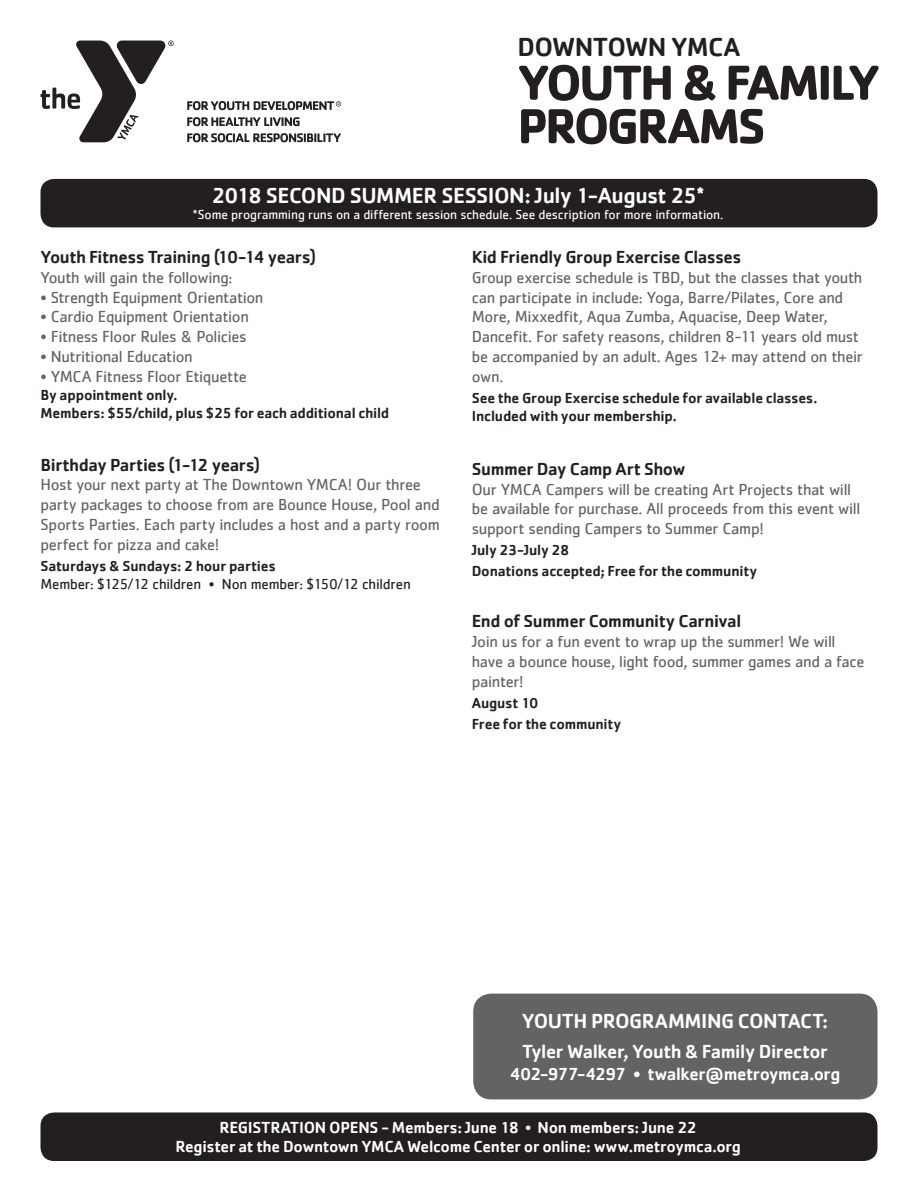
<style>
.page{position:relative;width:918px;height:1188px;background:#fff}
.page>*{position:absolute;margin:0;border:0;box-sizing:border-box;transform-origin:0 0}
.t1{font:700 51px/43.5px "Cachet";letter-spacing:-.055em;color:#231f20}
.t2{font:500 27px "Cachet";letter-spacing:-.025em;color:#231f20}
.t3{font:500 22.5px "Cachet";letter-spacing:-.02em;color:#fff}
.t4{font:500 21px "Cachet";letter-spacing:-.02em;color:#fff}
.t5{font:500 19.5px "Cachet";letter-spacing:-.02em;color:#fff}
.t6{font:500 18px "Cachet";letter-spacing:-.02em;color:#231f20}
.t7{font:500 18px "Cachet";letter-spacing:-.025em;color:#fff}
.t8{font:16.5px/19.8px "Cachet";letter-spacing:-.02em;color:#636366}
.t9{font:500 16.5px/19.8px "Cachet";letter-spacing:-.015em;color:#fff;text-align:center}
.t10{font:500 15px/18px "Cachet";letter-spacing:-.015em;color:#231f20}
.t11{font:15px "Cachet";letter-spacing:-.015em;color:#231f20}
.t12{font:13.5px "Cachet";letter-spacing:-.01em;color:#fff}
.s1{font-weight:400}
</style>
<div class="page">
<svg style="left:41px;top:40px;width:133px;height:102px"></svg>
<svg style="left:187px;top:117px;width:113px;height:9px"></svg>
<svg style="left:187px;top:133px;width:154px;height:9px"></svg>
<svg style="left:187px;top:101px;width:154px;height:9px"></svg>
<div style="left:40px;top:1112px;width:838px;height:49px;background:#231f20;border-radius:14px"></div>
<div style="left:40px;top:179px;width:838px;height:48px;background:#231f20;border-radius:14px"></div>
<div style="left:473px;top:994px;width:405px;height:105px;background:#636366;border-radius:18px"></div>
<h2 class="t2" style="left:517px;top:31px;width:224px">DOWNTOWN YMCA</h2>
<h1 class="t1" style="left:517px;top:59px;width:364px">YOUTH &amp; FAMILY<br>PROGRAMS</h1>
<h3 class="t3" style="left:212px;top:182px;width:494px">2018 SECOND SUMMER SESSION: July 1-August 25*</h3>
<p class="t12" style="left:193px;top:207px;width:532px">*Some programming runs on a different session schedule. See description for more information.</p>
<p class="t6" style="left:40px;top:246px;width:277px">Youth Fitness Training (10-14 years)</p>
<p class="t8" style="left:40px;top:267px;width:194px">Youth will gain the following:</p>
<p class="t8" style="left:40px;top:287px;width:225px">• Strength Equipment Orientation</p>
<p class="t8" style="left:40px;top:307px;width:210px">• Cardio Equipment Orientation</p>
<p class="t8" style="left:40px;top:327px;width:208px">• Fitness Floor Rules &amp; Policies</p>
<p class="t8" style="left:40px;top:346px;width:154px">• Nutritional Education</p>
<p class="t8" style="left:40px;top:366px;width:208px">• YMCA Fitness Floor Etiquette</p>
<p class="t10" style="left:40px;top:385px;width:350px">By appointment only.<br>Members: $55/child, plus $25 for each additional child</p>
<p class="t6" style="left:40px;top:454px;width:221px">Birthday Parties (1-12 years)</p>
<p class="t8" style="left:40px;top:475px;width:401px">Host your next party at The Downtown YMCA! Our three party packages to choose from are Bounce House, Pool and Sports Parties. Each party includes a host and a party room perfect for pizza and cake!</p>
<p class="t10" style="left:40px;top:556px;width:237px">Saturdays &amp; Sundays: 2 hour parties</p>
<p class="t11" style="left:40px;top:575px;width:372px">Member: $125/12 children • Non member: $150/12 children</p>
<p class="t6" style="left:472px;top:246px;width:271px">Kid Friendly Group Exercise Classes</p>
<p class="t8" style="left:472px;top:267px;width:393px">Group exercise schedule is TBD, but the classes that youth can participate in include: Yoga, Barre/Pilates, Core and More, Mixxedfit, Aqua Zumba, Aquacise, Deep Water, Dancefit. For safety reasons, children 8-11 years old must be accompanied by an adult. Ages 12+ may attend on their own.</p>
<p class="t10" style="left:472px;top:388px;width:347px">See the Group Exercise schedule for available classes.<br>Included with your membership.</p>
<p class="t6" style="left:472px;top:458px;width:215px">Summer Day Camp Art Show</p>
<p class="t8" style="left:472px;top:479px;width:390px">Our YMCA Campers will be creating Art Projects that will be available for purchase. All proceeds from this event will support sending Campers to Summer Camp!</p>
<p class="t10" style="left:472px;top:539px;width:287px;line-height:21px">July 23-July 28<br>Donations accepted; Free for the community</p>
<p class="t6" style="left:472px;top:610px;width:271px">End of Summer Community Carnival</p>
<p class="t8" style="left:472px;top:631px;width:394px">Join us for a fun event to wrap up the summer! We will have a bounce house, light food, summer games and a face painter!</p>
<p class="t10" style="left:472px;top:692px;width:151px;line-height:21px">August 10<br>Free for the community</p>
<p class="t4" style="left:522px;top:1008px;width:308px">YOUTH PROGRAMMING CONTACT:</p>
<p class="t5" style="left:522px;top:1040px;width:307px">Tyler Walker, Youth &amp; Family Director</p>
<p class="t7" style="left:510px;top:1063px;width:332px">402-977-4297 • twalker@metroymca.org</p>
<p class="t9" style="left:176px;top:1117px;width:567px">REGISTRATION OPENS - Members: June 18 <span class="s1">•</span> Non members: June 22<br>Register at the Downtown YMCA Welcome Center or online: www.metroymca.org</p>
</div>
